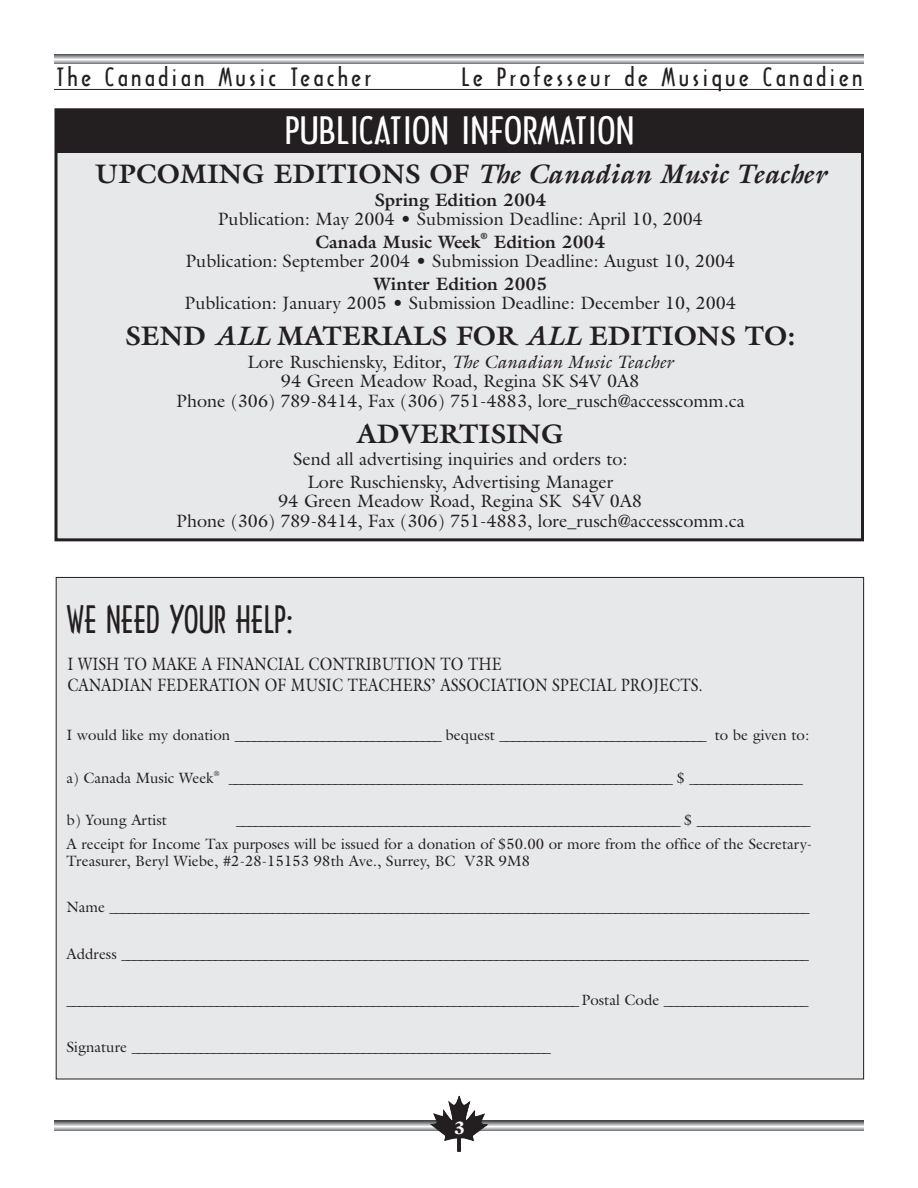
<style>
.page{position:relative;width:918px;height:1188px;background:#fff}
.page>*{position:absolute;margin:0;border:0;box-sizing:border-box;transform-origin:0 0}
.t1{font:36px "Arquitectura";color:#fff;scale:1.25 1}
.t2{font:36px "Arquitectura";color:#231f20}
.t3{font:700 27px "Galliard";color:#231f20}
.t4{font:italic 700 27px "Galliard";color:#231f20}
.t5{font:24px "Arquitectura";letter-spacing:.11em;color:#231f20;scale:1.2 1}
.t6{font:18px/19.5px "Galliard";color:#231f20;text-align:center}
.t7{font:18px/21px "Galliard";color:#231f20;scale:.84 1}
.t8{font:700 18px "Galliard";color:#231f20}
.t9{font:900 18px "Galliard";color:#fff}
.t10{font:15px/24px "Galliard";color:#231f20;text-align:right}
.t11{font:700 9px "Galliard";color:#231f20}
.t12{font:7.5px "Galliard";color:#231f20}
.s1{font-style:normal}
.s2{font-style:italic}
</style>
<div class="page">
<svg style="left:54px;top:54px;width:810px;height:10px;background:#a9aaad"></svg>
<hr style="left:54px;top:89px;width:810px;height:1px;background:#231f20">
<svg style="left:54px;top:1121px;width:810px;height:10px;background:#a9aaac"></svg>
<svg style="left:431px;top:1096px;width:56px;height:56px"></svg>
<div style="left:56px;top:110px;width:806px;height:430px;background:#e7e8e9"></div>
<div style="left:54px;top:108px;width:810px;height:433px;border:3px solid #231f20"></div>
<div style="left:57px;top:111px;width:805px;height:42px;background:#231f20"></div>
<div style="left:56px;top:577px;width:808px;height:502px;background:#e7e8e9"></div>
<h3 class="t5" style="left:56px;top:63px;width:264px">The Canadian Music Teacher</h3>
<h3 class="t5" style="left:461px;top:63px;width:336px">Le Professeur de Musique Canadien</h3>
<h1 class="t1" style="left:285px;top:111px;width:281px">PUBLICATION INFORMATION</h1>
<h2 class="t4" style="left:95px;top:158px;width:733px"><span class="s1">UPCOMING EDITIONS OF</span> The Canadian Music Teacher</h2>
<p class="t8" style="left:374px;top:189px;width:174px">Spring Edition 2004</p>
<p class="t6" style="left:218px;top:209px;width:487px">Publication: May 2004 • Submission Deadline: April 10, 2004</p>
<p class="t8" style="left:316px;top:231px;width:167px">Canada Music Week</p>
<p class="t11" style="left:481px;top:230px;width:9px">®</p>
<p class="t8" style="left:494px;top:231px;width:113px">Edition 2004</p>
<p class="t6" style="left:186px;top:251px;width:551px">Publication: September 2004 • Submission Deadline: August 10, 2004</p>
<p class="t8" style="left:374px;top:273px;width:175px">Winter Edition 2005</p>
<p class="t6" style="left:185px;top:293px;width:553px">Publication: January 2005 • Submission Deadline: December 10, 2004</p>
<h2 class="t3" style="left:125px;top:320px;width:672px">SEND <span class="s2">ALL</span> MATERIALS FOR <span class="s2">ALL</span> EDITIONS TO:</h2>
<p class="t6" style="left:176px;top:352px;width:570px">Lore Ruschiensky, Editor, <span class="s2">The Canadian Music Teacher<br></span>94 Green Meadow Road, Regina SK S4V 0A8<br>Phone (306) 789-8414, Fax (306) 751-4883, lore_rusch@accesscomm.ca</p>
<h2 class="t3" style="left:357px;top:417px;width:208px">ADVERTISING</h2>
<p class="t6" style="left:293px;top:448px;width:336px;line-height:22.5px">Send all advertising inquiries and orders to:<br>Lore Ruschiensky, Advertising Manager</p>
<p class="t6" style="left:176px;top:491px;width:570px">94 Green Meadow Road, Regina SK S4V 0A8<br>Phone (306) 789-8414, Fax (306) 751-4883, lore_rusch@accesscomm.ca</p>
<h1 class="t2" style="left:67px;top:600px;width:228px">WE NEED YOUR HELP:</h1>
<p class="t7" style="left:67px;top:653px;width:758px">I WISH TO MAKE A FINANCIAL CONTRIBUTION TO THE<br>CANADIAN FEDERATION OF MUSIC TEACHERS’ ASSOCIATION SPECIAL PROJECTS.</p>
<p class="t10" style="left:67px;top:722px;width:744px">I would like my donation _________________________________ bequest _________________________________ to be given to:</p>
<p class="t10" style="left:67px;top:766px;width:149px">a) Canada Music Week</p>
<p class="t12" style="left:214px;top:769px;width:7px">®</p>
<p class="t10" style="left:229px;top:766px;width:576px">_______________________________________________________________________ $ __________________</p>
<p class="t10" style="left:67px;top:808px;width:102px">b) Young Artist</p>
<p class="t10" style="left:67px;top:808px;width:747px">_______________________________________________________________________ $ __________________<br>A receipt for Income Tax purposes will be issued for a donation of $50.00 or more from the office of the Secretary-</p>
<p class="t10" style="left:67px;top:848px;width:465px">Treasurer, Beryl Wiebe, #2-28-15153 98th Ave., Surrey, BC V3R 9M8</p>
<p class="t10" style="left:67px;top:895px;width:745px">Name ________________________________________________________________________________________________________________</p>
<p class="t10" style="left:67px;top:941px;width:744px">Address ______________________________________________________________________________________________________________</p>
<p class="t10" style="left:66px;top:988px;width:744px">__________________________________________________________________________________ Postal Code _______________________</p>
<p class="t10" style="left:66px;top:1034px;width:486px">Signature ___________________________________________________________________</p>
<p class="t9" style="left:454px;top:1121px;width:12px">3</p>
</div>
